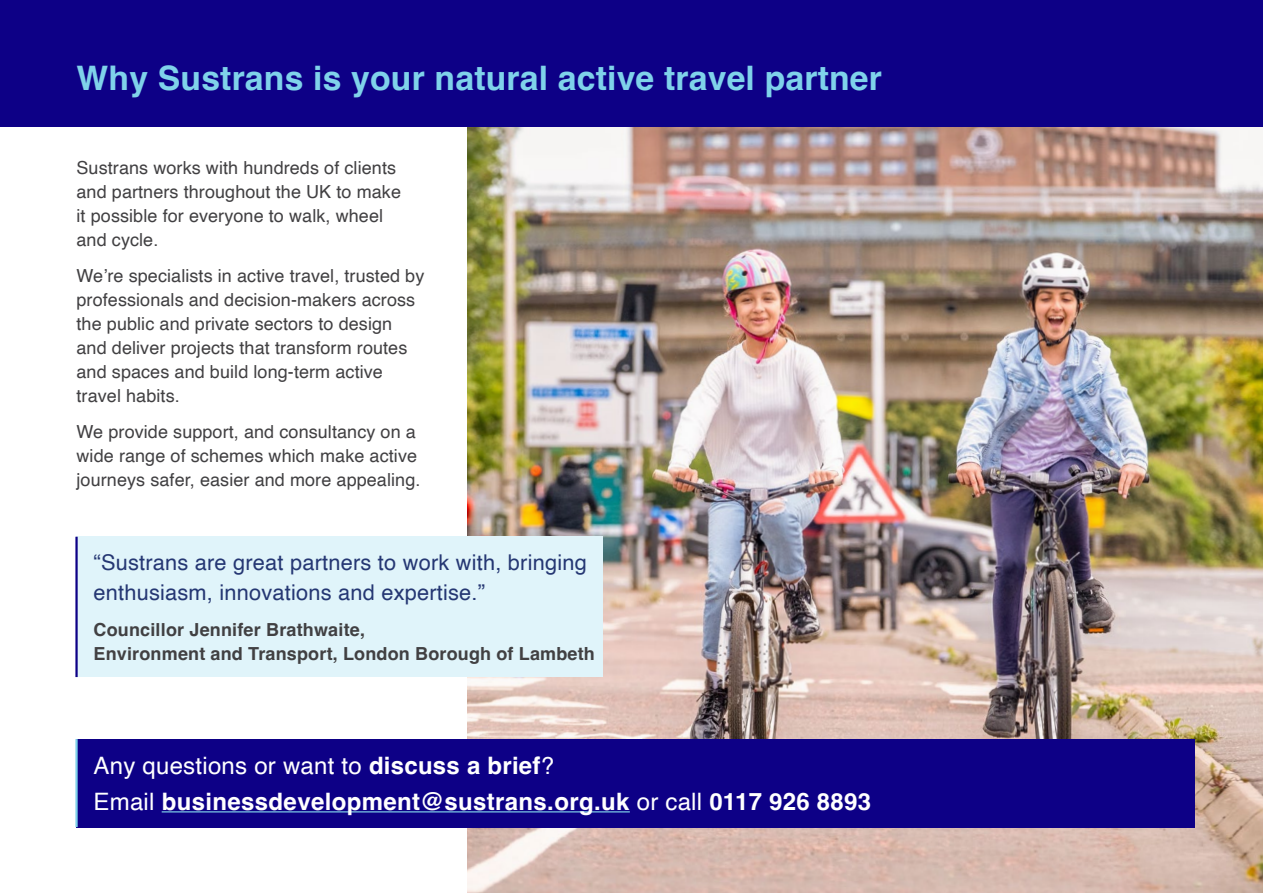
<style>
.page{position:relative;width:1263px;height:893px;background:#fff}
.page>*{position:absolute;margin:0;border:0;box-sizing:border-box;transform-origin:0 0}
.Section_heading{font:700 33.75px "Helvetica";letter-spacing:.005em;color:#7fd2ea}
.Work_with_us{font:700 24px "Helvetica";letter-spacing:.015em;color:#fff}
.Work_with_us-2{font:24px "Helvetica";letter-spacing:.01em;color:#fff}
.Pull_quote{font:21.75px/30px "Helvetica";letter-spacing:.01em;color:#253773}
.Body_text{font:18px/24px "Helvetica";letter-spacing:.005em;color:#414042}
.t1{font:700 18px/24px "Helvetica";letter-spacing:.01em;color:#414042}
.s1{font-weight:700}
.s2{font-weight:400}
</style>
<div class="page">
<img style="left:468px;top:126px;width:795px;height:767px">
<div style="left:0;top:0;width:1263px;height:126px;background:#0d0086"></div>
<div style="left:77px;top:537px;width:526px;height:140px;background:#e0f4fa"></div>
<hr style="left:75px;top:537px;width:3px;height:140px;background:#0d0086">
<div style="left:77px;top:739px;width:1118px;height:88px;background:#0d0086"></div>
<hr style="left:75px;top:739px;width:3px;height:88px;background:#7fd2ea">
<hr style="left:162px;top:811px;width:468px;height:1px;background:#7fd2ea">
<h2 class="Section_heading" style="left:77px;top:58px;width:807px">Why Sustrans is your natural active travel partner</h2>
<p class="Body_text" style="left:77px;top:156px;width:326px">Sustrans works with hundreds of clients and partners throughout the UK to make it possible for everyone to walk, wheel and cycle.</p>
<p class="Body_text" style="left:77px;top:264px;width:349px">We’re specialists in active travel, trusted by professionals and decision-makers across the public and private sectors to design and deliver projects that transform routes and spaces and build long-term active travel habits.</p>
<p class="Body_text" style="left:77px;top:420px;width:345px">We provide support, and consultancy on a wide range of schemes which make active journeys safer, easier and more appealing.</p>
<p class="Pull_quote" style="left:94px;top:548px;width:495px">“Sustrans are great partners to work with, bringing enthusiasm, innovations and expertise.”</p>
<p class="t1" style="left:94px;top:620px;width:503px">Councillor Jennifer Brathwaite,<br>Environment and Transport, London Borough of Lambeth</p>
<p class="Work_with_us-2" style="left:94px;top:747px;width:462px">Any questions or want to <span class="s1">discuss a brief</span>?</p>
<p class="Work_with_us" style="left:94px;top:787px;width:779px"><span class="s2">Email</span> businessdevelopment@sustrans.org.uk <span class="s2">or call</span> 0117 926 8893</p>
</div>
